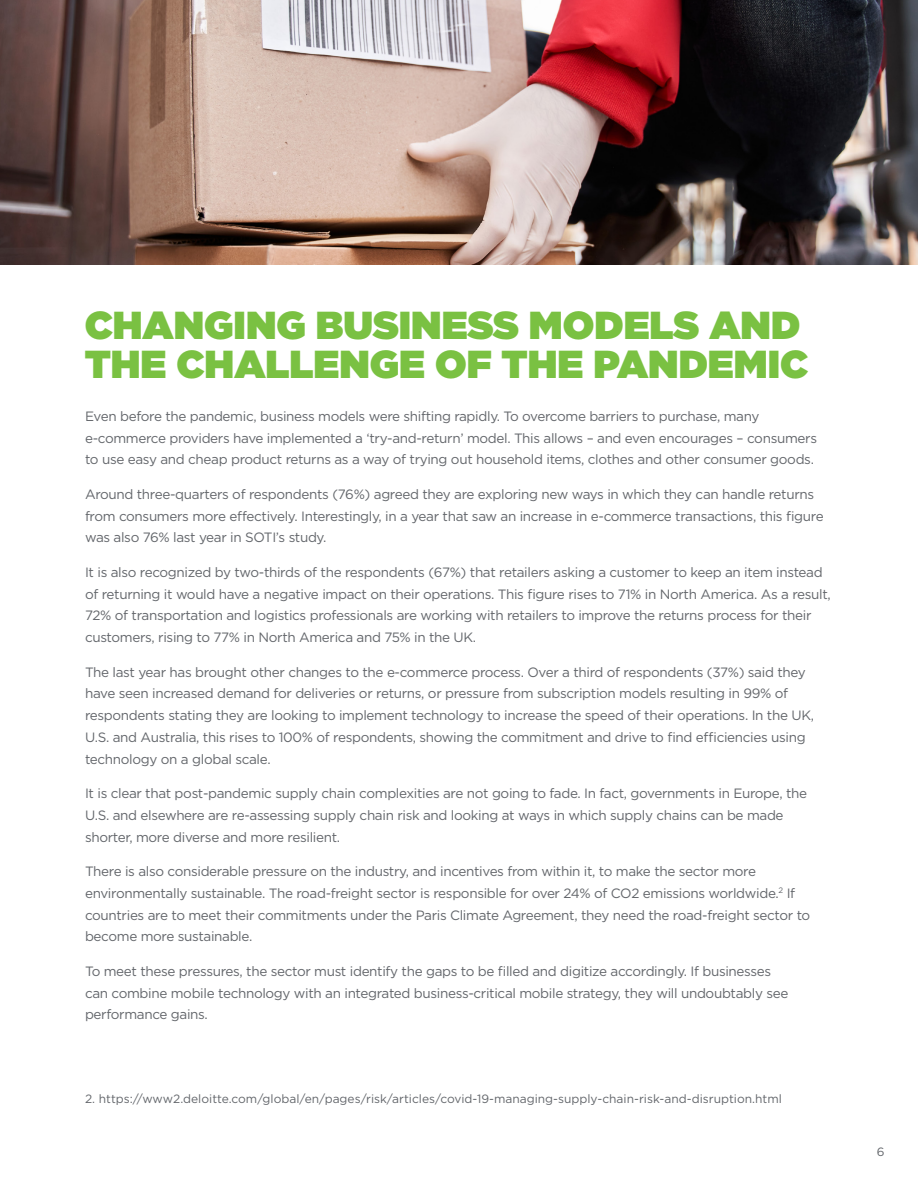
<style>
.page{position:relative;width:918px;height:1188px;background:#fff}
.page>*{position:absolute;margin:0;border:0;box-sizing:border-box;transform-origin:0 0}
.t1{font:900 39px/39px "Gotham";color:#7ac142}
.t2{font:13.5px/21.8px "Gotham";letter-spacing:-.025em;color:#63666b}
.t3{font:12px "Gotham";color:#63666b}
</style>
<div class="page">
<img style="left:0;top:0;width:918px;height:265px">
<p class="t1" style="left:85px;top:305px;width:725px">CHANGING BUSINESS MODELS AND<br>THE CHALLENGE OF THE PANDEMIC</p>
<p class="t2" style="left:85px;top:405px;width:734px">Even before the pandemic, business models were shifting rapidly. To overcome barriers to purchase, many e-commerce providers have implemented a ‘try-and-return’ model. This allows – and even encourages – consumers to use easy and cheap product returns as a way of trying out household items, clothes and other consumer goods.</p>
<p class="t2" style="left:85px;top:483px;width:740px">Around three-quarters of respondents (76%) agreed they are exploring new ways in which they can handle returns from consumers more effectively. Interestingly, in a year that saw an increase in e-commerce transactions, this figure was also 76% last year in SOTI’s study.</p>
<p class="t2" style="left:85px;top:561px;width:747px">It is also recognized by two-thirds of the respondents (67%) that retailers asking a customer to keep an item instead of returning it would have a negative impact on their operations. This figure rises to 71% in North America. As a result, 72% of transportation and logistics professionals are working with retailers to improve the returns process for their customers, rising to 77% in North America and 75% in the UK.</p>
<p class="t2" style="left:85px;top:661px;width:730px">The last year has brought other changes to the e-commerce process. Over a third of respondents (37%) said they have seen increased demand for deliveries or returns, or pressure from subscription models resulting in 99% of respondents stating they are looking to implement technology to increase the speed of their operations. In the UK, U.S. and Australia, this rises to 100% of respondents, showing the commitment and drive to find efficiencies using technology on a global scale.</p>
<p class="t2" style="left:85px;top:782px;width:724px">It is clear that post-pandemic supply chain complexities are not going to fade. In fact, governments in Europe, the<br>U.S. and elsewhere are re-assessing supply chain risk and looking at ways in which supply chains can be made shorter, more diverse and more resilient.</p>
<p class="t2" style="left:85px;top:860px;width:727px">There is also considerable pressure on the industry, and incentives from within it, to make the sector more environmentally sustainable. The road-freight sector is responsible for over 24% of CO2 emissions worldwide.<sup>2</sup> If countries are to meet their commitments under the Paris Climate Agreement, they need the road-freight sector to become more sustainable.</p>
<p class="t2" style="left:85px;top:960px;width:705px">To meet these pressures, the sector must identify the gaps to be filled and digitize accordingly. If businesses can combine mobile technology with an integrated business-critical mobile strategy, they will undoubtably see performance gains.</p>
<p class="t3" style="left:85px;top:1091px;width:698px">2. https://www2.deloitte.com/global/en/pages/risk/articles/covid-19-managing-supply-chain-risk-and-disruption.html</p>
<p class="t3" style="left:877px;top:1144px;width:9px">6</p>
</div>
